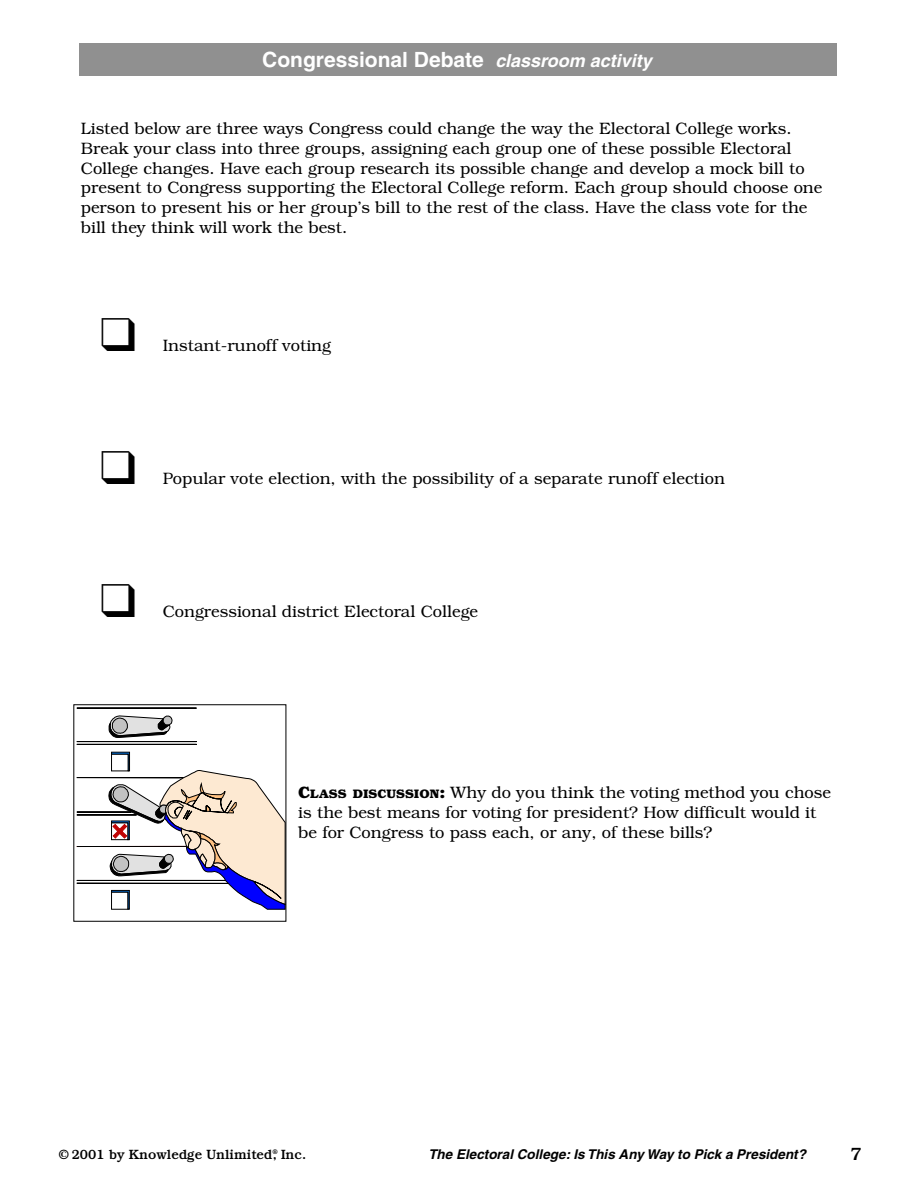
<style>
.page{position:relative;width:918px;height:1188px;background:#fff}
.page>*{position:absolute;margin:0;border:0;box-sizing:border-box;transform-origin:0 0}
.t1{font:700 21px "Helvetica";color:#fff}
.t2{font:500 18px "Bookman";color:#000}
.t3{font:300 16.5px/19.8px "Bookman";color:#000}
.t4{font:italic 700 13.5px "Helvetica";color:#000}
.t5{font:500 13.5px "Bookman";color:#000}
.s1{font-style:italic;font-size:18px}
.s2{font-weight:700}
.s3{font-weight:700;font-size:12.3px}
</style>
<div class="page">
<div style="left:80px;top:44px;width:757px;height:32px;background:#909090"></div>
<hr style="left:77px;top:708px;width:120px;height:1px;background:#000">
<svg style="left:109px;top:716px;width:63px;height:22px"></svg>
<hr style="left:77px;top:741px;width:120px;height:1px;background:#000">
<hr style="left:77px;top:744px;width:120px;height:1px;background:#000">
<hr style="left:77px;top:777px;width:107px;height:1px;background:#000">
<hr style="left:77px;top:812px;width:55px;height:1px;background:#000">
<hr style="left:77px;top:815px;width:60px;height:1px;background:#000">
<hr style="left:77px;top:846px;width:110px;height:1px;background:#000">
<hr style="left:77px;top:880px;width:148px;height:1px;background:#000">
<hr style="left:77px;top:883px;width:151px;height:1px;background:#000">
<svg style="left:109px;top:752px;width:175px;height:158px"></svg>
<div style="left:73px;top:704px;width:213px;height:218px;border:1px solid #000"></div>
<p class="t1" style="left:262px;top:52px;width:391px">Congressional Debate <span class="s1">classroom activity</span></p>
<p class="t3" style="left:81px;top:120px;width:743px">Listed below are three ways Congress could change the way the Electoral College works.<br>Break your class into three groups, assigning each group one of these possible Electoral College changes. Have each group research its possible change and develop a mock bill to present to Congress supporting the Electoral College reform. Each group should choose one person to present his or her group’s bill to the rest of the class. Have the class vote for the bill they think will work the best.</p>
<p class="t3" style="left:100px;top:336px;width:232px">❑ Instant-runoff voting</p>
<p class="t3" style="left:100px;top:470px;width:626px">❑ Popular vote election, with the possibility of a separate runoff election</p>
<p class="t3" style="left:100px;top:603px;width:379px">❑ Congressional district Electoral College</p>
<p class="t3" style="left:298px;top:784px;width:534px"><span class="s2">C</span><span class="s3">LASS DISCUSSION</span><span class="s2">:</span> Why do you think the voting method you chose is the best means for voting for president? How difficult would it be for Congress to pass each, or any, of these bills?</p>
<p class="t5" style="left:58px;top:1149px;width:249px">© 2001 by Knowledge Unlimited<sup>®</sup>, Inc.</p>
<p class="t2" style="left:851px;top:1147px;width:13px">7</p>
<p class="t4" style="left:428px;top:1149px;width:379px">The Electoral College: Is This Any Way to Pick a President?</p>
</div>
